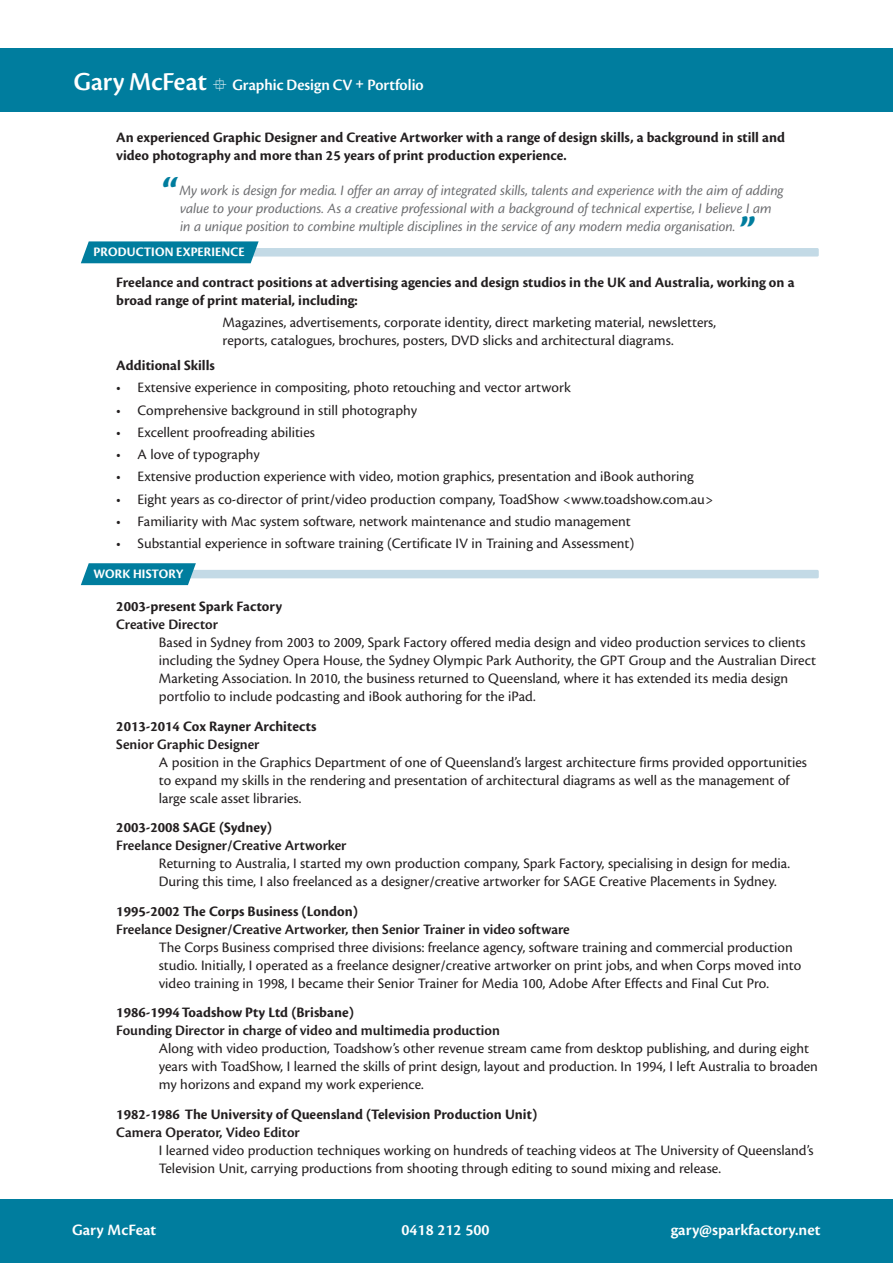
<style>
.page{position:relative;width:893px;height:1263px;background:#fff}
.page>*{position:absolute;margin:0;border:0;box-sizing:border-box;transform-origin:0 0}
.t1{font:45px "Cronos Pro Bold Disp";color:#007d9e}
.t2{font:600 16.5px "Cronos Pro";color:#fff}
.Heading{font:16.5px "Cronos Pro Semibold Disp";color:#fff}
.Work_History_Indent{font:15px/18px "Cronos Pro";color:#231f20}
.Bullets{font:15px "Cronos Pro";color:#231f20}
.t3{font:15px/18px "Cronos Pro Subh It";color:#6c6d70}
.Position{font:15px "Cronos Pro Semibold Subh";color:#231f20}
.Years{font:15px "Cronos Pro Bold Subh";color:#231f20}
.Intro_Par{font:15px/18px "Cronos Pro Bold Subh";color:#231f20}
.Items_Indent{font:15px/18px "Cronos Pro";color:#231f20}
.Experience{font:15px/18px "Cronos Pro Bold Subh";color:#231f20}
.Bullets__1_After{font:15px "Cronos Pro";color:#231f20}
.First_Bullet{font:15px "Cronos Pro";color:#231f20}
.Years_-_first_line{font:15px "Cronos Pro Bold Subh";color:#231f20}
.t4{font:13.5px "Cronos Pro Bold Disp";letter-spacing:.01em;color:#fff}
.s1{font-size:27px}
</style>
<div class="page">
<div style="left:0;top:1199px;width:893px;height:64px;background:#007d9e"></div>
<div style="left:0;top:48px;width:893px;height:64px;background:#007d9e"></div>
<div style="left:245px;top:248px;width:574px;height:9px;background:#c3dae6;border-radius:2px"></div>
<svg style="left:81px;top:241px;width:178px;height:22px;background:#0f84a3"></svg>
<div style="left:185px;top:570px;width:634px;height:8px;background:#c3dae6;border-radius:2px"></div>
<svg style="left:81px;top:563px;width:115px;height:22px;background:#1386a5"></svg>
<p class="Heading" style="left:74px;top:75px;width:351px"><span class="s1">Gary McFeat</span> Graphic Design CV + Portfolio</p>
<p class="Intro_Par" style="left:116px;top:128px;width:670px">An experienced Graphic Designer and Creative Artworker with a range of design skills, a background in still and video photography and more than 25 years of print production experience.</p>
<p class="t1" style="left:162px;top:168px;width:19px">“</p>
<p class="t3" style="left:179px;top:181px;width:606px">My work is design for media. I offer an array of integrated skills, talents and experience with the aim of adding value to your productions. As a creative professional with a background of technical expertise, I believe I am in a unique position to combine multiple disciplines in the service of any modern media organisation.</p>
<p class="t1" style="left:739px;top:207px;width:19px">”</p>
<p class="t4" style="left:94px;top:244px;width:153px">PRODUCTION EXPERIENCE</p>
<p class="Experience" style="left:116px;top:273px;width:680px">Freelance and contract positions at advertising agencies and design studios in the UK and Australia, working on a broad range of print material, including:</p>
<p class="Items_Indent" style="left:223px;top:313px;width:495px">Magazines, advertisements, corporate identity, direct marketing material, newsletters, reports, catalogues, brochures, posters, DVD slicks and architectural diagrams.</p>
<p class="Years" style="left:116px;top:357px;width:100px">Additional Skills</p>
<p class="First_Bullet" style="left:116px;top:379px;width:456px">• Extensive experience in compositing, photo retouching and vector artwork</p>
<p class="Bullets" style="left:116px;top:401px;width:302px">• Comprehensive background in still photography</p>
<p class="Bullets" style="left:116px;top:424px;width:200px">• Excellent proofreading abilities</p>
<p class="Bullets" style="left:116px;top:446px;width:145px">• A love of typography</p>
<p class="Bullets" style="left:116px;top:468px;width:579px">• Extensive production experience with video, motion graphics, presentation and iBook authoring</p>
<p class="Bullets" style="left:116px;top:490px;width:599px">• Eight years as co-director of print/video production company, ToadShow &lt;www.toadshow.com.au&gt;</p>
<p class="Bullets" style="left:116px;top:513px;width:516px">• Familiarity with Mac system software, network maintenance and studio management</p>
<p class="Bullets__1_After" style="left:116px;top:535px;width:520px">• Substantial experience in software training (Certificate IV in Training and Assessment)</p>
<p class="t4" style="left:94px;top:566px;width:91px">WORK HISTORY</p>
<p class="Years_-_first_line" style="left:116px;top:598px;width:167px">2003-present Spark Factory</p>
<p class="Position" style="left:116px;top:616px;width:103px">Creative Director</p>
<p class="Work_History_Indent" style="left:159px;top:634px;width:659px">Based in Sydney from 2003 to 2009, Spark Factory offered media design and video production services to clients including the Sydney Opera House, the Sydney Olympic Park Authority, the GPT Group and the Australian Direct Marketing Association. In 2010, the business returned to Queensland, where it has extended its media design portfolio to include podcasting and iBook authoring for the iPad.</p>
<p class="Years" style="left:116px;top:718px;width:202px">2013-2014 Cox Rayner Architects</p>
<p class="Position" style="left:116px;top:736px;width:145px">Senior Graphic Designer</p>
<p class="Work_History_Indent" style="left:159px;top:753px;width:650px">A position in the Graphics Department of one of Queensland’s largest architecture firms provided opportunities to expand my skills in the rendering and presentation of architectural diagrams as well as the management of large scale asset libraries.</p>
<p class="Years" style="left:116px;top:819px;width:157px">2003-2008 SAGE (Sydney)</p>
<p class="Position" style="left:116px;top:837px;width:232px">Freelance Designer/Creative Artworker</p>
<p class="Work_History_Indent" style="left:159px;top:855px;width:633px">Returning to Australia, I started my own production company, Spark Factory, specialising in design for media.<br>During this time, I also freelanced as a designer/creative artworker for SAGE Creative Placements in Sydney.</p>
<p class="Years" style="left:116px;top:903px;width:243px">1995-2002 The Corps Business (London)</p>
<p class="Position" style="left:116px;top:921px;width:455px">Freelance Designer/Creative Artworker, then Senior Trainer in video software</p>
<p class="Work_History_Indent" style="left:159px;top:938px;width:644px">The Corps Business comprised three divisions: freelance agency, software training and commercial production studio. Initially, I operated as a freelance designer/creative artworker on print jobs, and when Corps moved into video training in 1998, I became their Senior Trainer for Media 100, Adobe After Effects and Final Cut Pro.</p>
<p class="Years" style="left:116px;top:1004px;width:239px">1986-1994Toadshow Pty Ltd (Brisbane)</p>
<p class="Position" style="left:116px;top:1022px;width:385px">Founding Director in charge of video and multimedia production</p>
<p class="Work_History_Indent" style="left:159px;top:1040px;width:661px">Along with video production, Toadshow’s other revenue stream came from desktop publishing, and during eight years with ToadShow, I learned the skills of print design, layout and production. In 1994, I left Australia to broaden my horizons and expand my work experience.</p>
<p class="Years" style="left:116px;top:1106px;width:422px">1982-1986 The University of Queensland (Television Production Unit)</p>
<p class="Position" style="left:116px;top:1124px;width:185px">Camera Operator, Video Editor</p>
<p class="Work_History_Indent" style="left:159px;top:1141px;width:656px">I learned video production techniques working on hundreds of teaching videos at The University of Queensland’s<br>Television Unit, carrying productions from shooting through editing to sound mixing and release.</p>
<p class="t2" style="left:72px;top:1221px;width:86px">Gary McFeat</p>
<p class="t2" style="left:402px;top:1221px;width:89px">0418 212 500</p>
<p class="t2" style="left:671px;top:1221px;width:151px">gary@sparkfactory.net</p>
</div>
